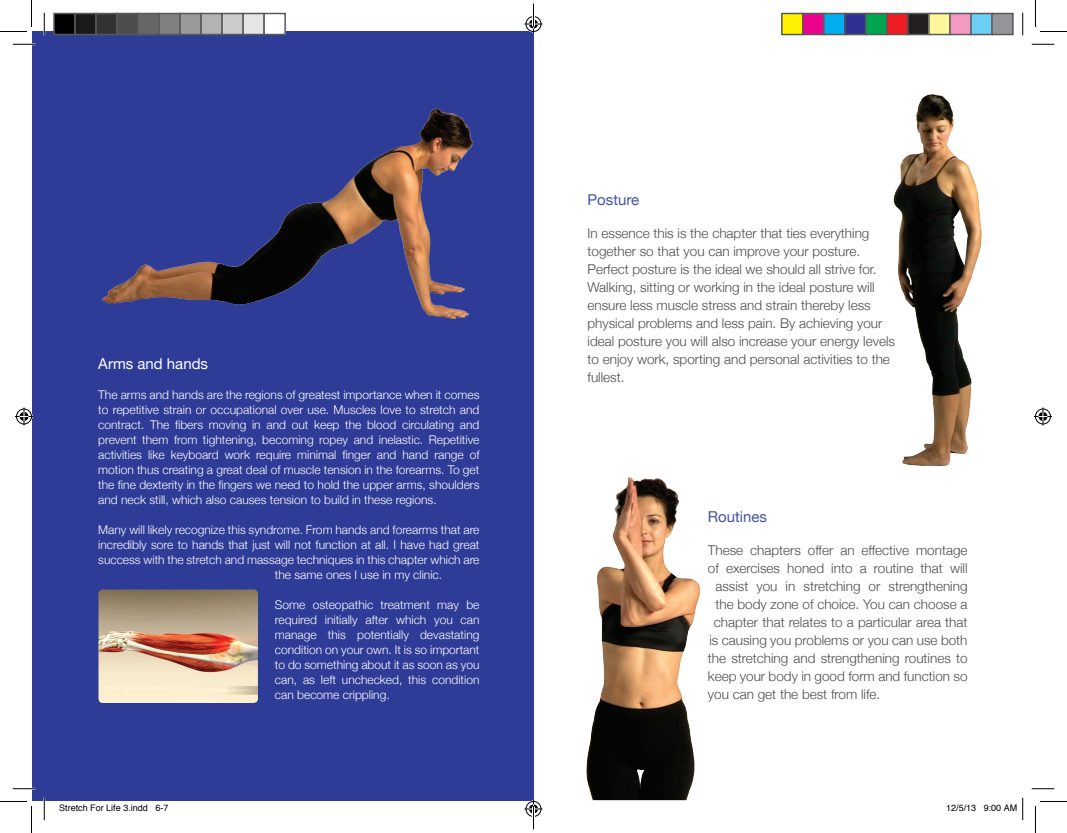
<style>
.page{position:relative;width:1067px;height:833px;background:#fff}
.page>*{position:absolute;margin:0;border:0;box-sizing:border-box;transform-origin:0 0}
.t1{font:15px "Helvetica Neue";color:#4553a3}
.t2{font:15px "Helvetica Neue";color:#fff}
.t3{font:300 13.5px/18px "Helvetica Neue";color:#4b4c4d}
.t4{font:300 12px/15px "Helvetica Neue";color:#fff;text-align:justify}
.t5{font:9px "Helvetica";color:#000}
</style>
<div class="page">
<div style="left:32px;top:32px;width:501px;height:769px;background:#2e3b97"></div>
<img style="left:102px;top:108px;width:371px;height:211px">
<img style="left:98px;top:589px;width:160px;height:114px">
<img style="left:893px;top:94px;width:89px;height:372px">
<img style="left:586px;top:477px;width:114px;height:324px">
<hr style="left:13px;top:43px;width:22px;height:2px;background:#fff">
<hr style="left:13px;top:787px;width:22px;height:2px;background:#fff">
<hr style="left:43px;top:13px;width:2px;height:22px;background:#fff">
<hr style="left:43px;top:797px;width:2px;height:23px;background:#fff">
<svg style="left:13px;top:44px;width:22px;height:1px"></svg>
<svg style="left:1031px;top:44px;width:23px;height:1px"></svg>
<svg style="left:13px;top:788px;width:22px;height:1px"></svg>
<svg style="left:1031px;top:788px;width:23px;height:1px"></svg>
<svg style="left:44px;top:13px;width:1px;height:22px"></svg>
<svg style="left:44px;top:797px;width:1px;height:23px"></svg>
<svg style="left:1022px;top:13px;width:1px;height:22px"></svg>
<svg style="left:0;top:0;width:32px;height:32px"></svg>
<svg style="left:0;top:801px;width:32px;height:32px"></svg>
<svg style="left:1035px;top:0;width:31px;height:32px"></svg>
<svg style="left:1035px;top:801px;width:31px;height:32px"></svg>
<svg style="left:15px;top:407px;width:18px;height:18px"></svg>
<svg style="left:1034px;top:407px;width:17px;height:18px"></svg>
<div style="left:54px;top:14px;width:21px;height:21px;background:#000"></div>
<div style="left:53px;top:13px;width:23px;height:22px;border:2px solid #595959"></div>
<div style="left:75px;top:14px;width:21px;height:21px;background:#1a1a1a"></div>
<div style="left:74px;top:13px;width:23px;height:22px;border:2px solid #595959"></div>
<div style="left:96px;top:14px;width:21px;height:21px;background:#333"></div>
<div style="left:95px;top:13px;width:23px;height:22px;border:2px solid #595959"></div>
<div style="left:117px;top:14px;width:21px;height:21px;background:#4d4d4d"></div>
<div style="left:116px;top:13px;width:23px;height:22px;border:2px solid #595959"></div>
<div style="left:138px;top:14px;width:21px;height:21px;background:#666"></div>
<div style="left:137px;top:13px;width:23px;height:22px;border:2px solid #595959"></div>
<div style="left:159px;top:14px;width:21px;height:21px;background:#808080"></div>
<div style="left:158px;top:13px;width:23px;height:22px;border:2px solid #595959"></div>
<div style="left:180px;top:14px;width:21px;height:21px;background:#999"></div>
<div style="left:179px;top:13px;width:23px;height:22px;border:2px solid #595959"></div>
<div style="left:201px;top:14px;width:21px;height:21px;background:#b3b3b3"></div>
<div style="left:200px;top:13px;width:23px;height:22px;border:2px solid #595959"></div>
<div style="left:222px;top:14px;width:21px;height:21px;background:#ccc"></div>
<div style="left:221px;top:13px;width:23px;height:22px;border:2px solid #595959"></div>
<div style="left:243px;top:14px;width:21px;height:21px;background:#e6e6e6"></div>
<div style="left:242px;top:13px;width:23px;height:22px;border:2px solid #595959"></div>
<div style="left:263px;top:13px;width:23px;height:22px;border:2px solid #595959"></div>
<div style="left:781px;top:14px;width:21px;height:21px;background:#fff101"></div>
<div style="left:781px;top:13px;width:22px;height:22px;border:2px solid #595959"></div>
<div style="left:802px;top:14px;width:21px;height:21px;background:#ed028c"></div>
<div style="left:802px;top:13px;width:22px;height:22px;border:2px solid #595959"></div>
<div style="left:823px;top:14px;width:21px;height:21px;background:#00aeef"></div>
<div style="left:823px;top:13px;width:22px;height:22px;border:2px solid #595959"></div>
<div style="left:844px;top:14px;width:21px;height:21px;background:#2e3092"></div>
<div style="left:844px;top:13px;width:22px;height:22px;border:2px solid #595959"></div>
<div style="left:865px;top:14px;width:21px;height:21px;background:#00a54f"></div>
<div style="left:865px;top:13px;width:22px;height:22px;border:2px solid #595959"></div>
<div style="left:886px;top:14px;width:21px;height:21px;background:#ee1d23"></div>
<div style="left:886px;top:13px;width:22px;height:22px;border:2px solid #595959"></div>
<div style="left:907px;top:14px;width:21px;height:21px;background:#231f20"></div>
<div style="left:907px;top:13px;width:22px;height:22px;border:2px solid #595959"></div>
<div style="left:928px;top:14px;width:21px;height:21px;background:#fff79a"></div>
<div style="left:928px;top:13px;width:22px;height:22px;border:2px solid #595959"></div>
<div style="left:949px;top:14px;width:21px;height:21px;background:#f499c2"></div>
<div style="left:949px;top:13px;width:22px;height:22px;border:2px solid #595959"></div>
<div style="left:970px;top:14px;width:21px;height:21px;background:#6bcff6"></div>
<div style="left:970px;top:13px;width:22px;height:22px;border:2px solid #595959"></div>
<div style="left:991px;top:14px;width:21px;height:21px;background:#939598"></div>
<div style="left:991px;top:13px;width:22px;height:22px;border:2px solid #595959"></div>
<svg style="left:1022px;top:797px;width:1px;height:23px"></svg>
<svg style="left:524px;top:4px;width:18px;height:29px"></svg>
<svg style="left:524px;top:800px;width:18px;height:29px"></svg>
<p class="t2" style="left:98px;top:352px;width:111px">Arms and hands</p>
<p class="t4" style="left:98px;top:386px;width:382px">The arms and hands are the regions of greatest importance when it comes to repetitive strain or occupational over use. Muscles love to stretch and contract. The fibers moving in and out keep the blood circulating and prevent them from tightening, becoming ropey and inelastic. Repetitive activities like keyboard work require minimal finger and hand range of motion thus creating a great deal of muscle tension in the forearms. To get the fine dexterity in the fingers we need to hold the upper arms, shoulders and neck still, which also causes tension to build in these regions.</p>
<p class="t4" style="left:98px;top:521px;width:382px">Many will likely recognize this syndrome. From hands and forearms that are</p>
<p class="t4" style="left:98px;top:536px;width:382px">incredibly sore to hands that just will not function at all. I have had great</p>
<p class="t4" style="left:98px;top:551px;width:383px">success with the stretch and massage techniques in this chapter which are</p>
<p class="t4" style="left:275px;top:566px;width:169px">the same ones I use in my clinic.</p>
<p class="t4" style="left:275px;top:596px;width:206px">Some osteopathic treatment may be required initially after which you can manage this potentially devastating condition on your own. It is so important to do something about it as soon as you can, as left unchecked, this condition can become crippling.</p>
<p class="t1" style="left:587px;top:189px;width:53px">Posture</p>
<p class="t3" style="left:587px;top:223px;width:309px">In essence this is the chapter that ties everything together so that you can improve your posture.<br>Perfect posture is the ideal we should all strive for.<br>Walking, sitting or working in the ideal posture will ensure less muscle stress and strain thereby less physical problems and less pain. By achieving your ideal posture you will also increase your energy levels to enjoy work, sporting and personal activities to the fullest.</p>
<p class="t1" style="left:708px;top:505px;width:61px">Routines</p>
<p class="t3" style="left:708px;top:540px;width:261px">These chapters offer an effective montage</p>
<p class="t3" style="left:708px;top:558px;width:261px">of exercises honed into a routine that will</p>
<p class="t3" style="left:715px;top:576px;width:254px">assist you in stretching or strengthening</p>
<p class="t3" style="left:715px;top:594px;width:254px">the body zone of choice. You can choose a</p>
<p class="t3" style="left:714px;top:612px;width:255px">chapter that relates to a particular area that</p>
<p class="t3" style="left:709px;top:630px;width:259px">is causing you problems or you can use both</p>
<p class="t3" style="left:708px;top:648px;width:261px">the stretching and strengthening routines to</p>
<p class="t3" style="left:708px;top:666px;width:261px">keep your body in good form and function so</p>
<p class="t3" style="left:708px;top:684px;width:174px">you can get the best from life.</p>
<p class="t5" style="left:59px;top:801px;width:111px">Stretch For Life 3.indd 6-7</p>
<p class="t5" style="left:946px;top:801px;width:73px">12/5/13 9:00 AM</p>
</div>
